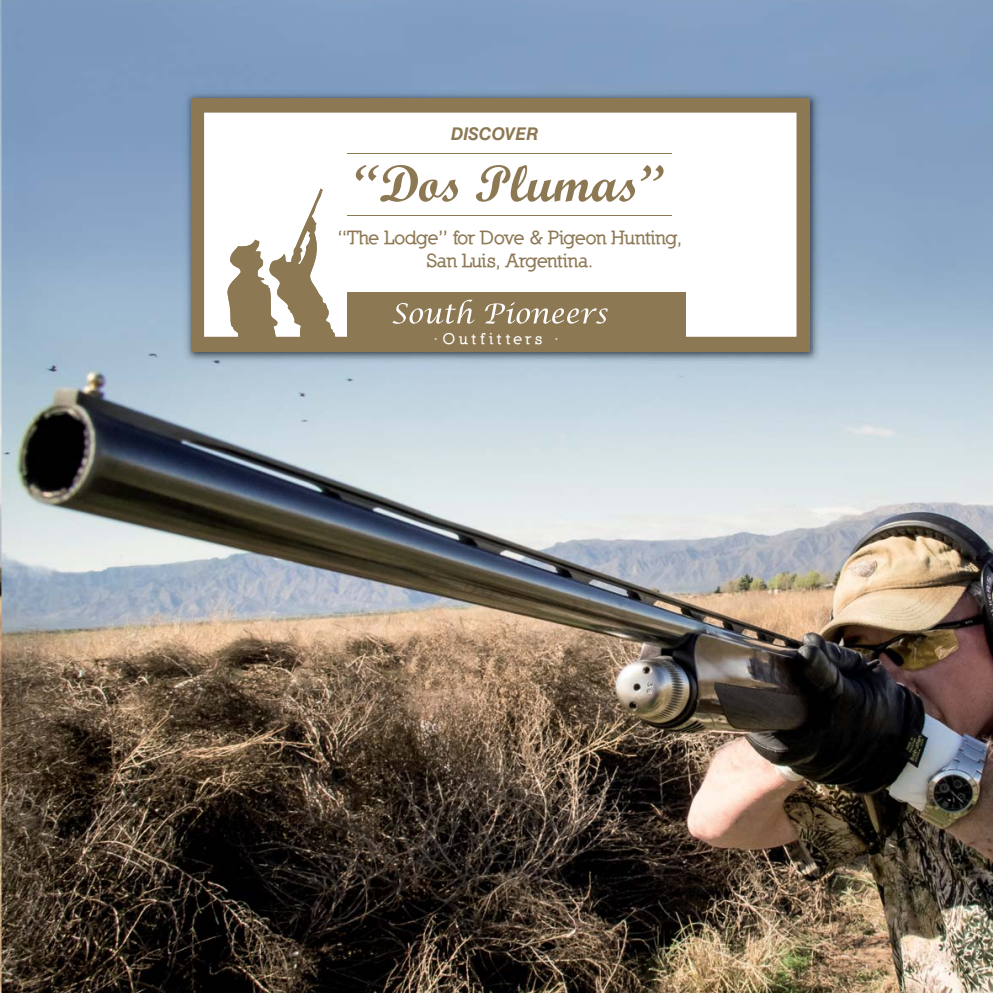
<style>
.page{position:relative;width:993px;height:993px;background:#fff}
.page>*{position:absolute;margin:0;border:0;box-sizing:border-box;transform-origin:0 0}
.t1{font:51.8px "Script MT Bold";color:#8d7854}
.t2{font:800 19.25px/23.1px "Nilland";letter-spacing:.01em;color:#8d7854;text-align:center}
.t3{font:italic 700 17.5px "Helvetica LT Std";color:#8d7854}
.t4{font:800 15.75px "Nilland";letter-spacing:.26em;color:#fff}
</style>
<div class="page">
<img style="left:0;top:0;width:1px;height:992px">
<img style="left:1px;top:0;width:991px;height:992px">
<img style="left:183px;top:90px;width:639px;height:273px">
<div style="left:191px;top:98px;width:618px;height:253px;background:#8d7854"></div>
<div style="left:204px;top:112px;width:593px;height:225px;background:#fff"></div>
<svg style="left:227px;top:188px;width:109px;height:149px"></svg>
<hr style="left:347px;top:215px;width:324px;height:1px;background:#8d7854">
<hr style="left:347px;top:153px;width:324px;height:1px;background:#8d7854">
<div style="left:347px;top:292px;width:338px;height:48px;background:#8d7854"></div>
<svg style="left:392px;top:299px;width:82px;height:25px"></svg>
<svg style="left:485px;top:302px;width:122px;height:21px"></svg>
<p class="t3" style="left:450px;top:124px;width:89px">DISCOVER</p>
<h1 class="t1" style="left:354px;top:153px;width:311px">“Dos Plumas”</h1>
<p class="t2" style="left:338px;top:228px;width:345px">“The Lodge” for Dove &amp; Pigeon Hunting,<br>San Luis, Argentina.</p>
<p class="t4" style="left:434px;top:333px;width:126px">·Outfitters ·</p>
</div>
